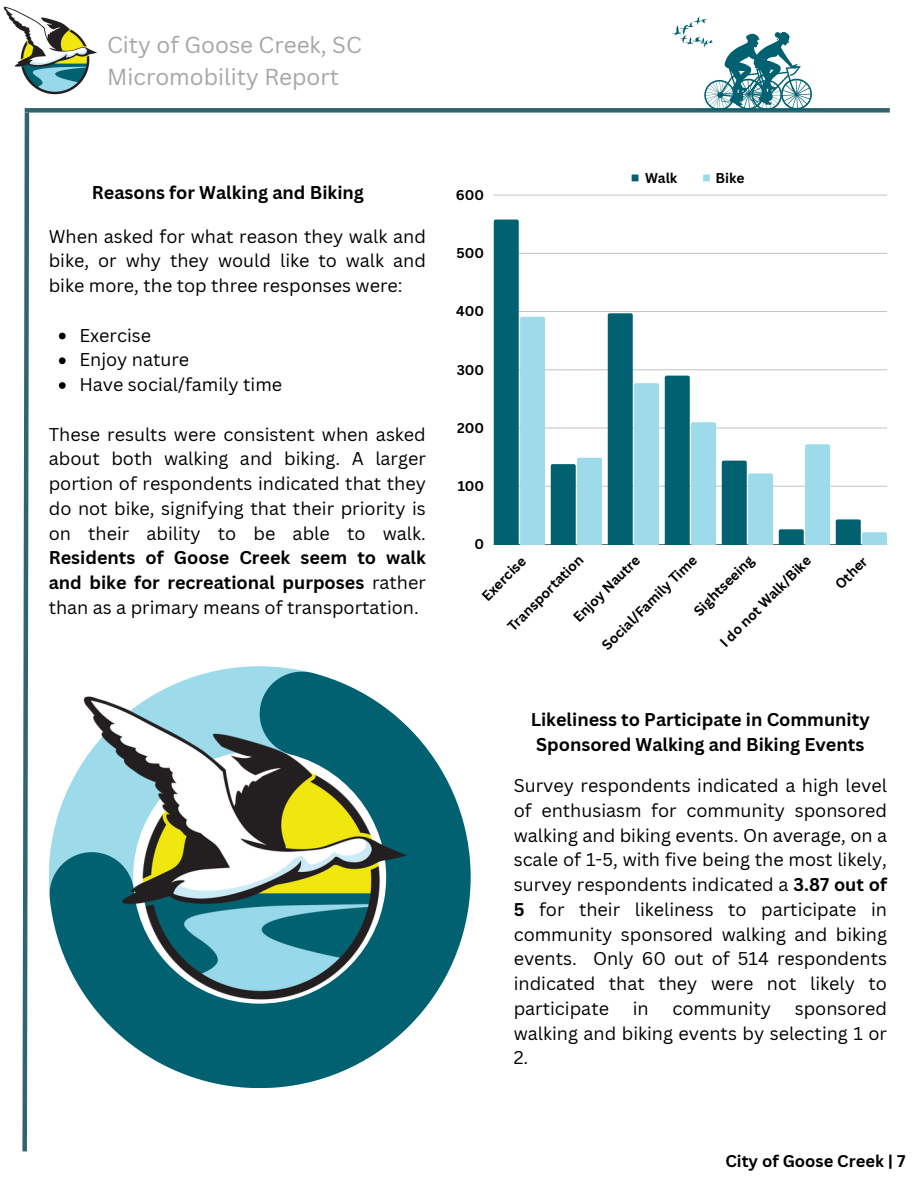
<style>
.page{position:relative;width:918px;height:1188px;background:#fff}
.page>*{position:absolute;margin:0;border:0;box-sizing:border-box;transform-origin:0 0}
.t1{font:22.5px "Canva Sans";color:#a6a6a6}
.t2{font:18px/24.8px "Canva Sans";color:#000;text-align:justify}
.t3{font:700 18px/24.8px "Canva Sans";color:#000;text-align:center}
.t4{font:700 16.5px "Canva Sans";color:#000}
.t5{font:700 13.8px "Canva Sans";color:#000}
.s1{font-weight:700}
</style>
<div class="page">
<div style="left:25px;top:108px;width:865px;height:5px;background:#31646f"></div>
<svg style="left:22px;top:108px;width:9px;height:1044px"></svg>
<svg style="left:672px;top:16px;width:154px;height:94px"></svg>
<img style="left:3px;top:6px;width:94px;height:89px">
<svg style="left:632px;top:175px;width:6px;height:6px"></svg>
<svg style="left:703px;top:175px;width:7px;height:6px"></svg>
<hr style="left:494px;top:486px;width:393px;height:1px;background:#000">
<hr style="left:494px;top:428px;width:393px;height:1px;background:#000">
<hr style="left:494px;top:369px;width:393px;height:1px;background:#000">
<hr style="left:494px;top:311px;width:393px;height:1px;background:#000">
<hr style="left:494px;top:253px;width:393px;height:1px;background:#000">
<hr style="left:494px;top:195px;width:393px;height:1px;background:#000">
<hr style="left:494px;top:544px;width:393px;height:1px;background:#000">
<svg style="left:494px;top:220px;width:51px;height:324px"></svg>
<svg style="left:551px;top:458px;width:51px;height:86px;background:#5ca6b5"></svg>
<svg style="left:608px;top:313px;width:51px;height:231px"></svg>
<svg style="left:665px;top:376px;width:51px;height:168px"></svg>
<svg style="left:722px;top:461px;width:51px;height:83px;background:#5aa3b1"></svg>
<svg style="left:779px;top:444px;width:51px;height:100px"></svg>
<svg style="left:836px;top:519px;width:51px;height:25px"></svg>
<svg style="left:59px;top:333px;width:7px;height:6px"></svg>
<svg style="left:59px;top:357px;width:7px;height:7px"></svg>
<svg style="left:59px;top:382px;width:7px;height:7px"></svg>
<svg style="left:49px;top:667px;width:422px;height:421px"></svg>
<img style="left:71px;top:674px;width:349px;height:348px">
<p class="t1" style="left:107px;top:29px;width:256px">City of Goose Creek, SC</p>
<p class="t1" style="left:107px;top:61px;width:233px">Micromobility Report</p>
<p class="t3" style="left:92px;top:180px;width:274px">Reasons for Walking and Biking</p>
<p class="t2" style="left:49px;top:223px;width:379px">When asked for what reason they walk and bike, or why they would like to walk and bike more, the top three responses were:</p>
<p class="t2" style="left:79px;top:322px;width:73px">Exercise</p>
<p class="t2" style="left:79px;top:347px;width:111px">Enjoy nature</p>
<p class="t2" style="left:79px;top:372px;width:204px">Have social/family time</p>
<p class="t2" style="left:49px;top:421px;width:379px">These results were consistent when asked about both walking and biking. A larger portion of respondents indicated that they do not bike, signifying that their priority is on their ability to be able to walk.<br><span class="s1">Residents of Goose Creek seem to walk and bike for recreational purposes</span> rather than as a primary means of transportation.</p>
<p class="t5" style="left:456px;top:185px;width:30px">600</p>
<p class="t5" style="left:457px;top:243px;width:29px">500</p>
<p class="t5" style="left:456px;top:302px;width:29px">400</p>
<p class="t5" style="left:457px;top:360px;width:29px">300</p>
<p class="t5" style="left:457px;top:418px;width:28px">200</p>
<p class="t5" style="left:458px;top:476px;width:28px">100</p>
<p class="t5" style="left:474px;top:535px;width:11px">0</p>
<p class="t5" style="left:645px;top:168px;width:34px">Walk</p>
<p class="t5" style="left:716px;top:168px;width:31px">Bike</p>
<p class="t5" style="left:689px;top:606px;width:80px;rotate:-45deg">Sightseeing</p>
<p class="t5" style="left:503px;top:621px;width:102px;rotate:-45deg">Transportation</p>
<p class="t5" style="left:597px;top:641px;width:129px;rotate:-45deg">Social/Family Time</p>
<p class="t5" style="left:569px;top:613px;width:89px;rotate:-45deg">Enjoy Nautre</p>
<p class="t5" style="left:715px;top:638px;width:124px;rotate:-45deg">I do not Walk/Bike</p>
<p class="t5" style="left:831px;top:580px;width:41px;rotate:-45deg">Other</p>
<p class="t5" style="left:477px;top:591px;width:57px;rotate:-45deg">Exercise</p>
<p class="t3" style="left:531px;top:707px;width:341px">Likeliness to Participate in Community<br>Sponsored Walking and Biking Events</p>
<p class="t2" style="left:514px;top:773px;width:375px">Survey respondents indicated a high level of enthusiasm for community sponsored walking and biking events. On average, on a scale of 1-5, with five being the most likely, survey respondents indicated a <span class="s1">3.87 out of 5</span> for their likeliness to participate in community sponsored walking and biking events. Only 60 out of 514 respondents indicated that they were not likely to participate</p>
<p class="t2" style="left:514px;top:996px;width:375px;text-indent:281px">sponsored walking and biking events by selecting 1 or 2.</p>
<p class="t2" style="left:633px;top:996px;width:17px">in</p>
<p class="t2" style="left:672px;top:996px;width:100px">community</p>
<p class="t4" style="left:725px;top:1149px;width:182px">City of Goose Creek | 7</p>
</div>
